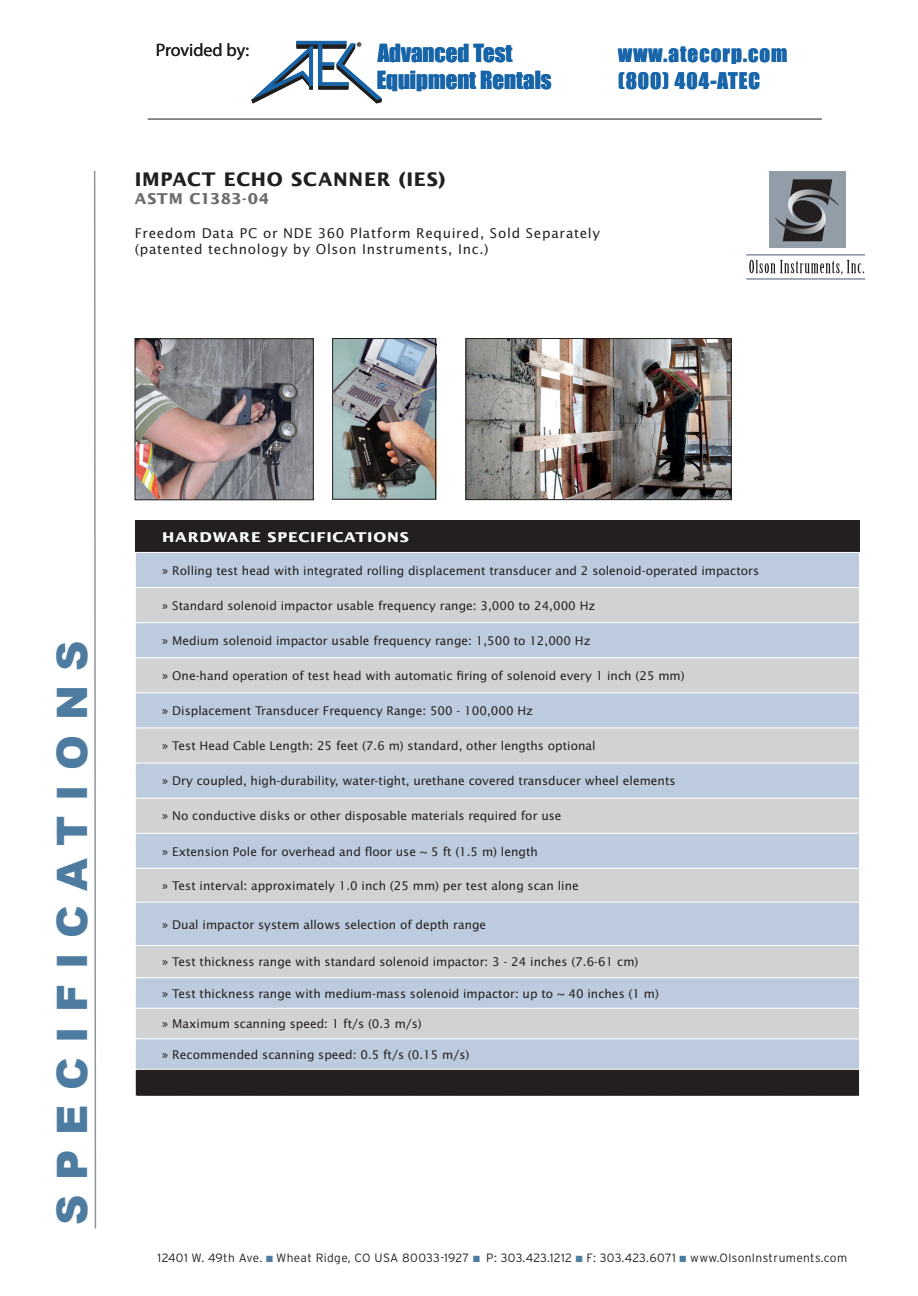
<style>
.page{position:relative;width:918px;height:1296px;background:#fff}
.page>*{position:absolute;margin:0;border:0;box-sizing:border-box;transform-origin:0 0}
.t1{font:900 42px "Arial";letter-spacing:.35em;color:#4d7ca0}
.t2{font:22.8px/27px "Impact";color:#1764a8}
.t3{font:21px/27.3px "Impact";letter-spacing:.05em;color:#1865aa}
.t4{font:700 18.75px "Lucida Sans";letter-spacing:.04em;color:#231f20}
.t5{font:18px "Myriad Pro";letter-spacing:-.005em;color:#211e1e}
.t6{font:700 15px "Lucida Sans";letter-spacing:.04em;color:#6c6d70}
.t7{font:13.5px "Lucida Sans";letter-spacing:.055em;color:#231f20}
.INDENT__125{font:700 13.5px "Lucida Sans";letter-spacing:.05em;color:#fff;scale:1.12 1}
.INDENT__125-2{font:12px "Lucida Sans";color:#231f20}
.List_Item{font:12px "Lucida Sans";color:#231f20}
.t8{font:300 12px "Interstate";letter-spacing:.03em;color:#231f20}
.t9{font:10.8px "Calibri";color:#211e1e}
.s1{color:#4d7ca0}
</style>
<div class="page">
<svg style="left:94px;top:170px;width:3px;height:1059px"></svg>
<img style="left:137px;top:341px;width:175px;height:157px">
<div style="left:135px;top:339px;width:179px;height:161px;border:1px solid #231f20"></div>
<img style="left:334px;top:340px;width:100px;height:157px">
<div style="left:332px;top:338px;width:104px;height:161px;border:1px solid #231f20"></div>
<div style="left:135px;top:520px;width:725px;height:32px;background:#231f20"></div>
<svg style="left:135px;top:553px;width:725px;height:543px;background:#bfc7d1"></svg>
<hr style="left:136px;top:1069px;width:723px;height:1px;background:#fff">
<img style="left:468px;top:340px;width:261px;height:158px">
<div style="left:466px;top:338px;width:265px;height:162px;border:1px solid #231f20"></div>
<svg style="left:749px;top:260px;width:115px;height:15px"></svg>
<div style="left:769px;top:171px;width:76px;height:76px;background:#929da7"></div>
<svg style="left:775px;top:179px;width:64px;height:62px"></svg>
<hr style="left:746px;top:254px;width:119px;height:2px;background:#929da7">
<hr style="left:746px;top:278px;width:119px;height:2px;background:#929da7">
<hr style="left:148px;top:119px;width:674px;height:1px;background:#211e1e">
<svg style="left:251px;top:41px;width:131px;height:62px"></svg>
<p class="t9" style="left:357px;top:38px;width:7px">®</p>
<h3 class="t5" style="left:156px;top:39px;width:95px">Provided by:</h3>
<h3 class="t3" style="left:618px;top:39px;width:171px">www.atecorp.com (800) 404-ATEC</h3>
<h2 class="t2" style="left:377px;top:39px;width:177px">Advanced Test<br>Equipment Rentals</h2>
<p class="t4" style="left:135px;top:168px;width:312px">IMPACT ECHO SCANNER (IES)</p>
<p class="t6" style="left:135px;top:189px;width:136px">ASTM C1383-04</p>
<p class="t7" style="left:135px;top:225px;width:467px">Freedom Data PC or NDE 360 Platform Required, Sold Separately</p>
<p class="t7" style="left:135px;top:241px;width:355px">(patented technology by Olson Instruments, Inc.)</p>
<p class="t1" style="left:42px;top:1225px;width:586px;rotate:-90deg">SPECIFICATIONS</p>
<p class="INDENT__125" style="left:162px;top:529px;width:222px">HARDWARE SPECIFICATIONS</p>
<p class="INDENT__125-2" style="left:162px;top:563px;width:599px">» Rolling test head with integrated rolling displacement transducer and 2 solenoid-operated impactors</p>
<p class="List_Item" style="left:162px;top:598px;width:435px">» Standard solenoid impactor usable frequency range: 3,000 to 24,000 Hz</p>
<p class="List_Item" style="left:162px;top:633px;width:430px">» Medium solenoid impactor usable frequency range: 1,500 to 12,000 Hz</p>
<p class="INDENT__125-2" style="left:162px;top:668px;width:524px">» One-hand operation of test head with automatic firing of solenoid every 1 inch (25 mm)</p>
<p class="INDENT__125-2" style="left:162px;top:703px;width:372px">» Displacement Transducer Frequency Range: 500 - 100,000 Hz</p>
<p class="INDENT__125-2" style="left:162px;top:739px;width:435px">» Test Head Cable Length: 25 feet (7.6 m) standard, other lengths optional</p>
<p class="INDENT__125-2" style="left:162px;top:774px;width:515px">» Dry coupled, high-durability, water-tight, urethane covered transducer wheel elements</p>
<p class="INDENT__125-2" style="left:162px;top:809px;width:401px">» No conductive disks or other disposable materials required for use</p>
<p class="INDENT__125-2" style="left:162px;top:844px;width:377px">» Extension Pole for overhead and floor use ~ 5 ft (1.5 m) length</p>
<p class="INDENT__125-2" style="left:162px;top:878px;width:418px">» Test interval: approximately 1.0 inch (25 mm) per test along scan line</p>
<p class="INDENT__125-2" style="left:162px;top:917px;width:326px">» Dual impactor system allows selection of depth range</p>
<p class="INDENT__125-2" style="left:162px;top:955px;width:478px">» Test thickness range with standard solenoid impactor: 3 - 24 inches (7.6-61 cm)</p>
<p class="INDENT__125-2" style="left:162px;top:986px;width:498px">» Test thickness range with medium-mass solenoid impactor: up to ~ 40 inches (1 m)</p>
<p class="INDENT__125-2" style="left:162px;top:1017px;width:261px">» Maximum scanning speed: 1 ft/s (0.3 m/s)</p>
<p class="INDENT__125-2" style="left:162px;top:1047px;width:309px">» Recommended scanning speed: 0.5 ft/s (0.15 m/s)</p>
<p class="t8" style="left:158px;top:1251px;width:691px">12401 W. 49th Ave. <span class="s1">■</span> Wheat Ridge, CO USA 80033-1927 <span class="s1">■</span> P: 303.423.1212 <span class="s1">■</span> F: 303.423.6071 <span class="s1">■</span> www.OlsonInstruments.com</p>
</div>
